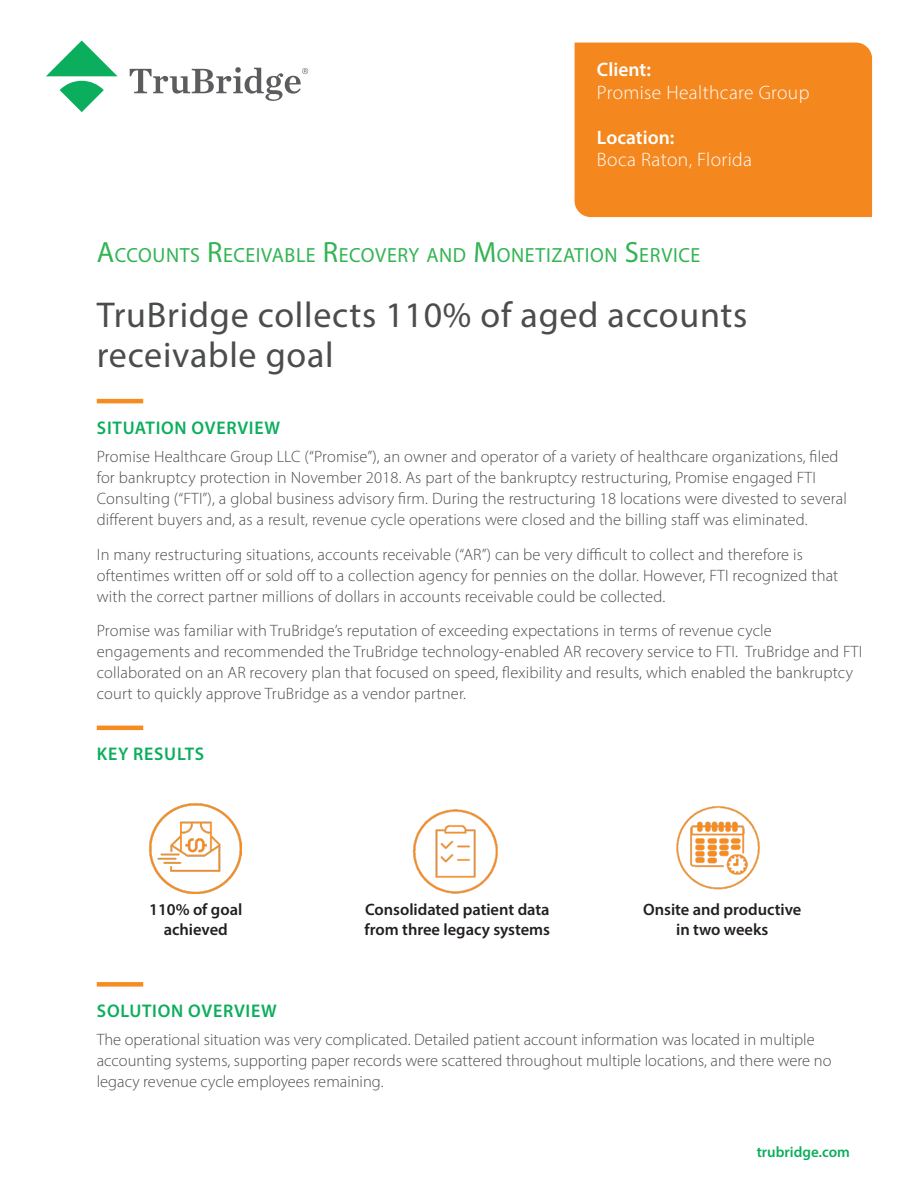
<style>
.page{position:relative;width:918px;height:1188px;background:#fff}
.page>*{position:absolute;margin:0;border:0;box-sizing:border-box;transform-origin:0 0}
.body{font:36px/40.5px "Myriad Pro";letter-spacing:.02em;color:#4b4c4d}
.t1{font:20.55px "Myriad Pro";letter-spacing:.03em;color:#32b453}
.t2{font:300 19.5px/22.5px "Myriad Pro";letter-spacing:.02em;color:#fff}
.Headline{font:600 18.3px "Myriad Pro";letter-spacing:.04em;color:#0bae5d}
.body-2{font:300 16.5px/21px "Myriad Pro";letter-spacing:.01em;color:#4b4c4d}
.Headline-2{font:300 16.5px/21px "Myriad Pro";color:#4b4c4d}
.body-3{font:600 16.5px/19.5px "Myriad Pro";color:#231f20;text-align:center}
.t3{font:600 15px "Myriad Pro";color:#0bae5d}
.s1{font-weight:600}
.s2{font-size:29.4px}
</style>
<div class="page">
<svg style="left:46px;top:40px;width:72px;height:72px"></svg>
<svg style="left:130px;top:67px;width:178px;height:34px"></svg>
<div style="left:575px;top:43px;width:297px;height:174px;background:#f5871f"></div>
<img style="left:150px;top:804px;width:92px;height:90px">
<img style="left:412px;top:809px;width:86px;height:85px">
<img style="left:676px;top:806px;width:84px;height:84px">
<hr style="left:97px;top:726px;width:46px;height:4px;background:#f68b1f">
<hr style="left:97px;top:399px;width:46px;height:4px;background:#f68b1f">
<div style="left:97px;top:982px;width:46px;height:5px;background:#f68b1f"></div>
<p class="t2" style="left:597px;top:58px;width:214px"><span class="s1">Client:<br></span>Promise Healthcare Group</p>
<p class="t2" style="left:597px;top:126px;width:157px"><span class="s1">Location:<br></span>Boca Raton, Florida</p>
<p class="t1" style="left:97px;top:242px;width:605px"><span class="s2">A</span>CCOUNTS <span class="s2">R</span>ECEIVABLE <span class="s2">R</span>ECOVERY AND <span class="s2">M</span>ONETIZATION <span class="s2">S</span>ERVICE</p>
<p class="body" style="left:97px;top:294px;width:652px">TruBridge collects 110% of aged accounts receivable goal</p>
<p class="Headline" style="left:97px;top:416px;width:185px">SITUATION OVERVIEW</p>
<p class="body-2" style="left:97px;top:446px;width:752px">Promise Healthcare Group LLC (“Promise”), an owner and operator of a variety of healthcare organizations, filed for bankruptcy protection in November 2018. As part of the bankruptcy restructuring, Promise engaged FTI Consulting (“FTI”), a global business advisory firm. During the restructuring 18 locations were divested to several different buyers and, as a result, revenue cycle operations were closed and the billing staff was eliminated.</p>
<p class="body-2" style="left:97px;top:544px;width:743px">In many restructuring situations, accounts receivable (“AR”) can be very difficult to collect and therefore is oftentimes written off or sold off to a collection agency for pennies on the dollar. However, FTI recognized that with the correct partner millions of dollars in accounts receivable could be collected.</p>
<p class="body-2" style="left:97px;top:620px;width:767px">Promise was familiar with TruBridge’s reputation of exceeding expectations in terms of revenue cycle engagements and recommended the TruBridge technology-enabled AR recovery service to FTI. TruBridge and FTI collaborated on an AR recovery plan that focused on speed, flexibility and results, which enabled the bankruptcy court to quickly approve TruBridge as a vendor partner.</p>
<p class="Headline" style="left:97px;top:743px;width:109px">KEY RESULTS</p>
<p class="body-3" style="left:149px;top:899px;width:94px">110% of goal achieved</p>
<p class="body-3" style="left:643px;top:899px;width:160px">Onsite and productive in two weeks</p>
<p class="body-3" style="left:365px;top:899px;width:187px;text-align:left">Consolidated patient data from three legacy systems</p>
<p class="Headline" style="left:97px;top:999px;width:181px">SOLUTION OVERVIEW</p>
<p class="Headline-2" style="left:97px;top:1029px;width:736px">The operational situation was very complicated. Detailed patient account information was located in multiple accounting systems, supporting paper records were scattered throughout multiple locations, and there were no legacy revenue cycle employees remaining.</p>
<p class="t3" style="left:757px;top:1143px;width:95px">trubridge.com</p>
</div>
